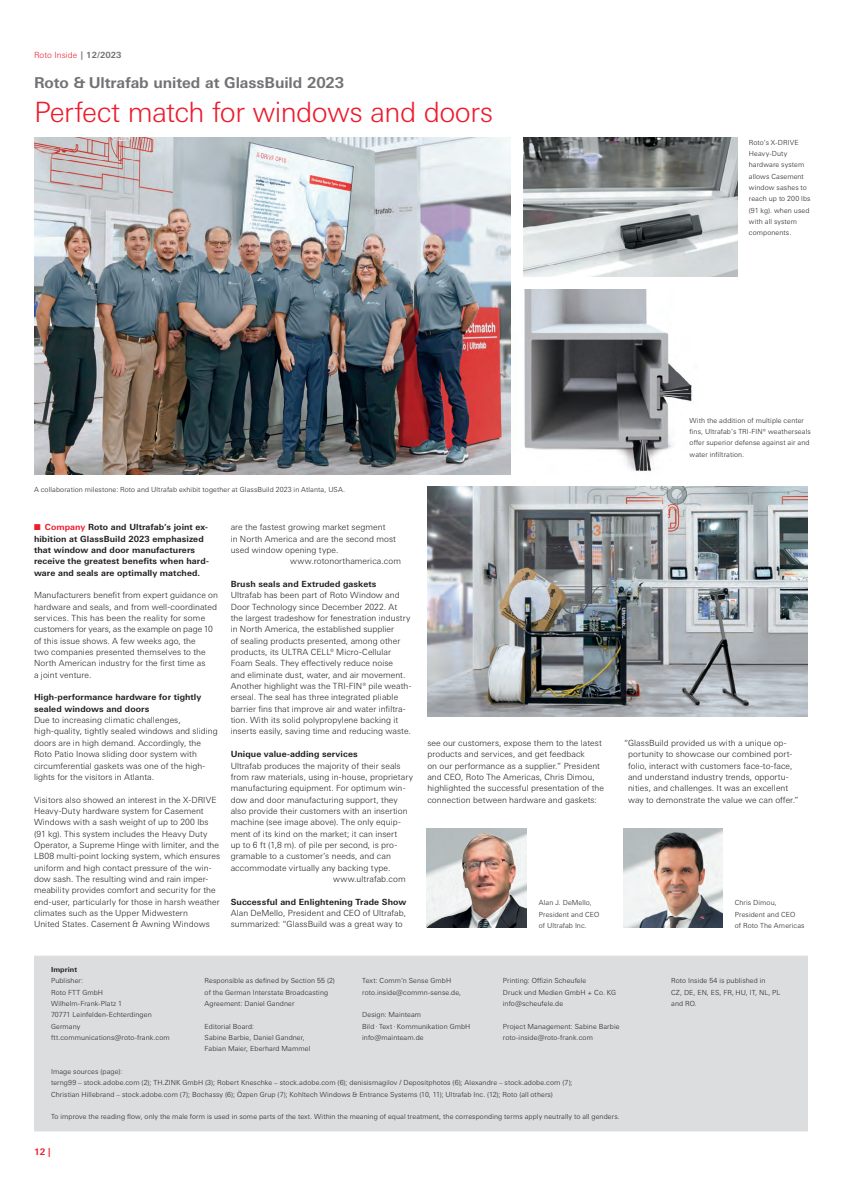
<style>
.page{position:relative;width:842px;height:1191px;background:#fff}
.page>*{position:absolute;margin:0;border:0;box-sizing:border-box;transform-origin:0 0}
.t1{font:300 28px "Univers Next W1 G";letter-spacing:-.02em;color:#ee1b2d}
.t2{font:700 15px "Univers Next W1 G";letter-spacing:-.005em;color:#717275}
.t3{font:700 9px "Univers Next W1 G";color:#ee1b2d}
.t4{font:300 8.5px/11.3px "Univers Next W1 G";letter-spacing:.01em;color:#231f20}
.t5{font:700 8.5px/11.3px "Univers Next W1 G";letter-spacing:.01em;color:#231f20}
.t6{font:300 8.5px "Univers Next W1 G";color:#ee1b2d}
.t7{font:300 7px/11.3px "Univers Next W1 G";letter-spacing:.015em;color:#231f20}
.t8{font:700 7px "Univers Next W1 G";letter-spacing:.015em;color:#231f20}
.s1{font-weight:700;color:#717275}
.s2{color:#ee1b2d}
</style>
<div class="page">
<img style="left:510px;top:289px;width:182px;height:186px">
<div style="left:34px;top:955px;width:774px;height:176px;background:#dcdddf;border:1px solid #dcdddf"></div>
<img style="left:623px;top:828px;width:99px;height:100px">
<img style="left:427px;top:828px;width:99px;height:100px">
<img style="left:34px;top:137px;width:476px;height:338px">
<img style="left:523px;top:137px;width:215px;height:139px">
<img style="left:427px;top:486px;width:381px;height:230px">
<p class="t6" style="left:34px;top:50px;width:89px">Roto Inside <span class="s1">| 12/2023</span></p>
<h2 class="t2" style="left:34px;top:74px;width:312px">Roto &amp; Ultrafab united at GlassBuild 2023</h2>
<h1 class="t1" style="left:34px;top:96px;width:461px">Perfect match for windows and doors</h1>
<p class="t7" style="left:749px;top:136px;width:63px">Roto’s X-DRIVE<br>Heavy-Duty hardware system allows Casement window sashes to reach up to 200 lbs (91 kg). when used with all system components.</p>
<p class="t7" style="left:34px;top:483px;width:313px">A collaboration milestone: Roto and Ultrafab exhibit together at GlassBuild 2023 in Atlanta, USA.</p>
<p class="t5" style="left:34px;top:521px;width:176px"><span class="s2">■ Company</span> Roto and Ultrafab’s joint ex&shy;hibition at GlassBuild 2023 emphasized that window and door manufacturers receive the greatest benefits when hard&shy;ware and seals are optimally matched.</p>
<p class="t4" style="left:34px;top:589px;width:186px">Manufacturers benefit from expert guidance on hardware and seals, and from well-coordinated services. This has been the reality for some customers for years, as the example on page 10 of this issue shows. A few weeks ago, the<br>two companies presented themselves to the North American industry for the first time as<br>a joint venture.</p>
<p class="t5" style="left:34px;top:691px;width:169px">High-performance hardware for tightly sealed windows and doors</p>
<p class="t4" style="left:34px;top:714px;width:185px">Due to increasing climatic challenges, high-quality, tightly sealed windows and sliding doors are in high demand. Accordingly, the Roto Patio Inowa sliding door system with circumferential gaskets was one of the high&shy;lights for the visitors in Atlanta.</p>
<p class="t4" style="left:34px;top:794px;width:188px">Visitors also showed an interest in the X-DRIVE Heavy-Duty hardware system for Casement Windows with a sash weight of up to 200 lbs (91 kg). This system includes the Heavy Duty Operator, a Supreme Hinge with limiter, and the LB08 multi-point locking system, which ensures uniform and high contact pressure of the win&shy;dow sash. The resulting wind and rain imper&shy;meability provides comfort and security for the end-user, particularly for those in harsh weather climates such as the Upper Midwestern<br>United States. Casement &amp; Awning Windows</p>
<p class="t4" style="left:231px;top:521px;width:156px">are the fastest growing market segment</p>
<p class="t4" style="left:231px;top:533px;width:167px">in North America and are the second most</p>
<p class="t4" style="left:231px;top:544px;width:109px">used window opening type.</p>
<p class="t4" style="left:290px;top:555px;width:112px">www.rotonorthamerica.com</p>
<p class="t5" style="left:231px;top:578px;width:147px">Brush seals and Extruded gaskets</p>
<p class="t4" style="left:231px;top:589px;width:182px">Ultrafab has been part of Roto Window and Door Technology since December 2022. At the largest tradeshow for fenestration industry in North America, the established supplier<br>of sealing products presented, among other products, its ULTRA CELL® Micro-Cellular Foam Seals. They effectively reduce noise<br>and eliminate dust, water, and air movement.<br>Another highlight was the TRI-FIN® pile weath&shy;erseal. The seal has three integrated pliable barrier fins that improve air and water infiltra&shy;tion. With its solid polypropylene backing it inserts easily, saving time and reducing waste.</p>
<p class="t5" style="left:231px;top:748px;width:128px">Unique value-adding services</p>
<p class="t4" style="left:231px;top:760px;width:171px">Ultrafab produces the majority of their seals</p>
<p class="t4" style="left:231px;top:771px;width:184px">from raw materials, using in-house, proprietary</p>
<p class="t4" style="left:231px;top:782px;width:176px">manufacturing equipment. For optimum win-</p>
<p class="t4" style="left:231px;top:794px;width:169px">dow and door manufacturing support, they</p>
<p class="t4" style="left:231px;top:805px;width:179px">also provide their customers with an insertion</p>
<p class="t4" style="left:231px;top:816px;width:172px">machine (see image above). The only equip-</p>
<p class="t4" style="left:231px;top:828px;width:168px">ment of its kind on the market; it can insert</p>
<p class="t4" style="left:231px;top:839px;width:168px">up to 6 ft (1,8 m). of pile per second, is pro-</p>
<p class="t4" style="left:231px;top:850px;width:162px">gramable to a customer’s needs, and can</p>
<p class="t4" style="left:231px;top:862px;width:161px">accommodate virtually any backing type.</p>
<p class="t4" style="left:333px;top:873px;width:74px">www.ultrafab.com</p>
<p class="t5" style="left:231px;top:896px;width:177px">Successful and Enlightening Trade Show</p>
<p class="t4" style="left:231px;top:907px;width:177px">Alan DeMello, President and CEO of Ultrafab, summarized: “GlassBuild was a great way to</p>
<p class="t4" style="left:427px;top:737px;width:178px">see our customers, expose them to the latest products and services, and get feedback<br>on our performance as a supplier.” President and CEO, Roto The Americas, Chris Dimou, highlighted the successful presentation of the connection between hardware and gaskets:</p>
<p class="t7" style="left:539px;top:897px;width:62px">Alan J. DeMello,<br>President and CEO of Ultrafab Inc.</p>
<p class="t7" style="left:690px;top:414px;width:123px">With the addition of multiple center fins, Ultrafab’s TRI-FIN® weatherseals offer superior defense against air and water infiltration.</p>
<p class="t4" style="left:628px;top:737px;width:172px;text-indent:-4px">“GlassBuild provided us with a unique op&shy;portunity to showcase our combined port&shy;folio, interact with customers face-to-face, and understand industry trends, opportu&shy;nities, and challenges. It was an excellent way to demonstrate the value we can offer.”</p>
<p class="t7" style="left:735px;top:897px;width:71px">Chris Dimou,<br>President and CEO<br>of Roto The Americas</p>
<p class="t8" style="left:51px;top:965px;width:28px">Imprint</p>
<p class="t7" style="left:51px;top:975px;width:120px">Publisher:<br>Roto FTT GmbH<br>Wilhelm-Frank-Platz 1<br>70771 Leinfelden-Echterdingen<br>Germany ftt.communications@roto-frank.com</p>
<p class="t7" style="left:205px;top:975px;width:132px">Responsible as defined by Section 55 (2) of the German Interstate Broadcasting<br>Agreement: Daniel Gandner</p>
<p class="t7" style="left:205px;top:1020px;width:107px">Editorial Board:<br>Sabine Barbie, Daniel Gandner,<br>Fabian Maier, Eberhard Mammel</p>
<p class="t7" style="left:362px;top:975px;width:100px">Text: Comm’n Sense GmbH roto.inside@commn-sense.de,</p>
<p class="t7" style="left:362px;top:1009px;width:110px">Design: Mainteam<br>Bild · Text · Kommunikation GmbH info@mainteam.de</p>
<p class="t7" style="left:503px;top:975px;width:115px">Printing: Offizin Scheufele<br>Druck und Medien GmbH + Co. KG info@scheufele.de</p>
<p class="t7" style="left:503px;top:1020px;width:118px">Project Management: Sabine Barbie roto-inside@roto-frank.com</p>
<p class="t7" style="left:51px;top:1065px;width:523px">Image sources (page):<br>terng99 – stock.adobe.com (2); TH.ZINK GmbH (3); Robert Kneschke – stock.adobe.com (6); denisismagilov / Depositphotos (6); Alexandre – stock.adobe.com (7);<br>Christian Hillebrand – stock.adobe.com (7); Bochassy (6); Özpen Grup (7); Kohltech Windows &amp; Entrance Systems (10, 11); Ultrafab Inc. (12); Roto (all others)</p>
<p class="t7" style="left:51px;top:1111px;width:570px">To improve the reading flow, only the male form is used in some parts of the text. Within the meaning of equal treatment, the corresponding terms apply neutrally to all genders.</p>
<p class="t3" style="left:34px;top:1146px;width:18px">12 |</p>
<p class="t7" style="left:671px;top:975px;width:111px">Roto Inside 54 is published in<br>CZ, DE, EN, ES, FR, HU, IT, NL, PL and RO.</p>
</div>
